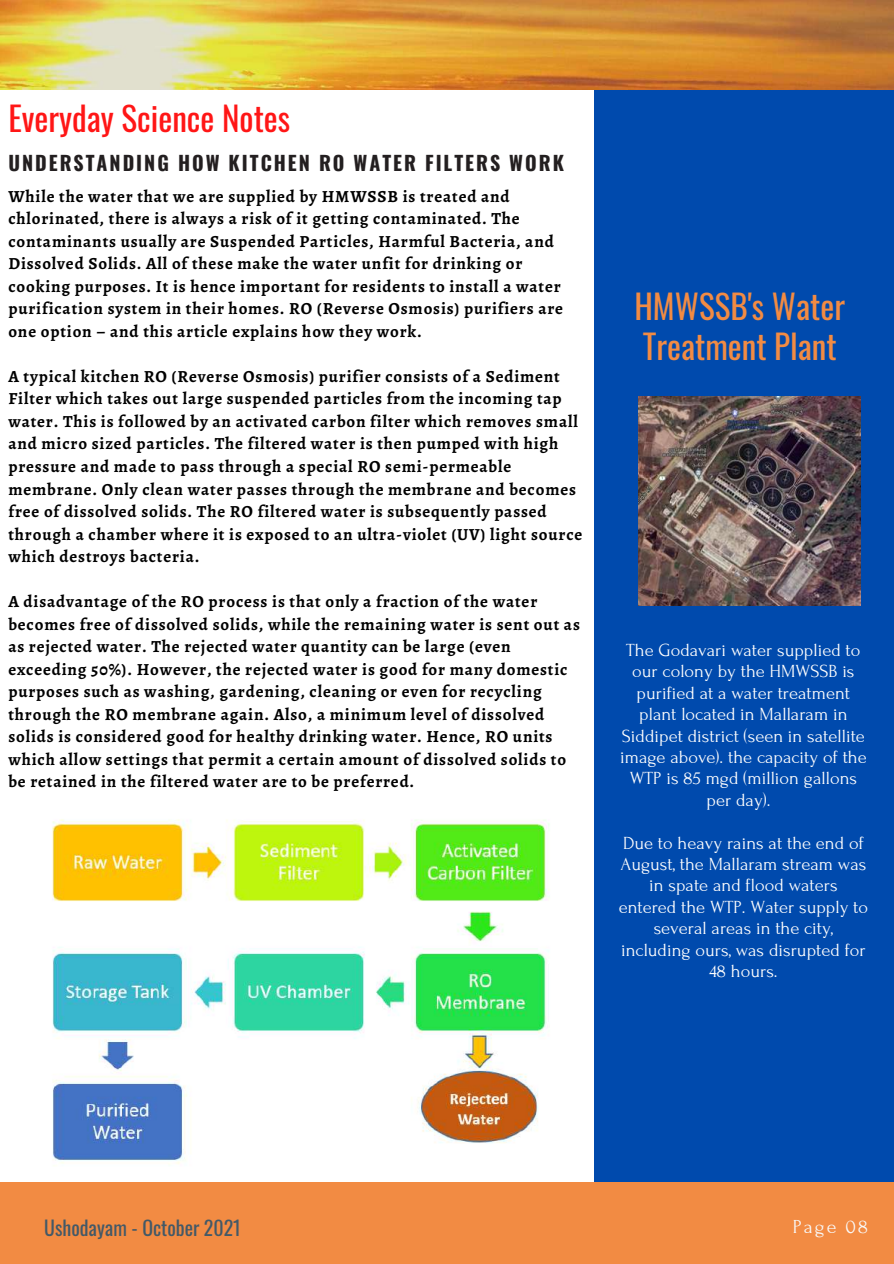
<style>
.page{position:relative;width:894px;height:1264px;background:#fff}
.page>*{position:absolute;margin:0;border:0;box-sizing:border-box;transform-origin:0 0}
.t1{font:33.15px/39.5px "Oswald";color:#f28b43}
.t2{font:33.15px "Oswald";color:#ff1616}
.t3{font:700 19.8px "Oswald";letter-spacing:.1em;color:#231f20}
.t4{font:19.8px "Oswald";color:#435967}
.t5{font:19.8px "Forum";letter-spacing:.1em;color:#f9f9f9}
.t6{font:18.45px/21.5px "Forum";color:#fff;text-align:center}
.t7{font:700 16.95px/22.5px "Alegreya";letter-spacing:.05em;color:#000}
</style>
<div class="page">
<div style="left:594px;top:89px;width:299px;height:1093px;background:#004aad"></div>
<div style="left:0;top:1182px;width:893px;height:81px;background:#f28b43"></div>
<img style="left:0;top:0;width:893px;height:90px">
<img style="left:638px;top:396px;width:222px;height:209px">
<img style="left:52px;top:819px;width:498px;height:346px">
<h1 class="t2" style="left:8px;top:92px;width:283px">Everyday Science Notes</h1>
<p class="t3" style="left:8px;top:147px;width:557px">UNDERSTANDING HOW KITCHEN RO WATER FILTERS WORK</p>
<p class="t7" style="left:8px;top:185px;width:556px">While the water that we are supplied by HMWSSB is treated and chlorinated, there is always a risk of it getting contaminated. The contaminants usually are Suspended Particles, Harmful Bacteria, and Dissolved Solids. All of these make the water unfit for drinking or cooking purposes. It is hence important for residents to install a water purification system in their homes. RO (Reverse Osmosis) purifiers are one option – and this article explains how they work.</p>
<p class="t7" style="left:8px;top:365px;width:575px">A typical kitchen RO (Reverse Osmosis) purifier consists of a Sediment Filter which takes out large suspended particles from the incoming tap water. This is followed by an activated carbon filter which removes small and micro sized particles. The filtered water is then pumped with high pressure and made to pass through a special RO semi-permeable membrane. Only clean water passes through the membrane and becomes free of dissolved solids. The RO filtered water is subsequently passed through a chamber where it is exposed to an ultra-violet (UV) light source which destroys bacteria.</p>
<p class="t7" style="left:8px;top:590px;width:573px">A disadvantage of the RO process is that only a fraction of the water becomes free of dissolved solids, while the remaining water is sent out as as rejected water. The rejected water quantity can be large (even exceeding 50%). However, the rejected water is good for many domestic purposes such as washing, gardening, cleaning or even for recycling through the RO membrane again. Also, a minimum level of dissolved solids is considered good for healthy drinking water. Hence, RO units which allow settings that permit a certain amount of dissolved solids to be retained in the filtered water are to be preferred.</p>
<h1 class="t1" style="left:634px;top:285px;width:212px">HMWSSB's Water<br>Treatment Plant</h1>
<p class="t6" style="left:620px;top:639px;width:248px">The Godavari water supplied to our colony by the HMWSSB is purified at a water treatment plant located in Mallaram in<br>Siddipet district (seen in satellite image above). the capacity of the<br>WTP is 85 mgd (million gallons per day).</p>
<p class="t6" style="left:618px;top:832px;width:251px">Due to heavy rains at the end of<br>August, the Mallaram stream was in spate and flood waters entered the WTP. Water supply to several areas in the city, including ours, was disrupted for<br>48 hours.</p>
<p class="t4" style="left:44px;top:1212px;width:198px">Ushodayam - October 2021</p>
<p class="t5" style="left:792px;top:1216px;width:77px">Page 08</p>
</div>
